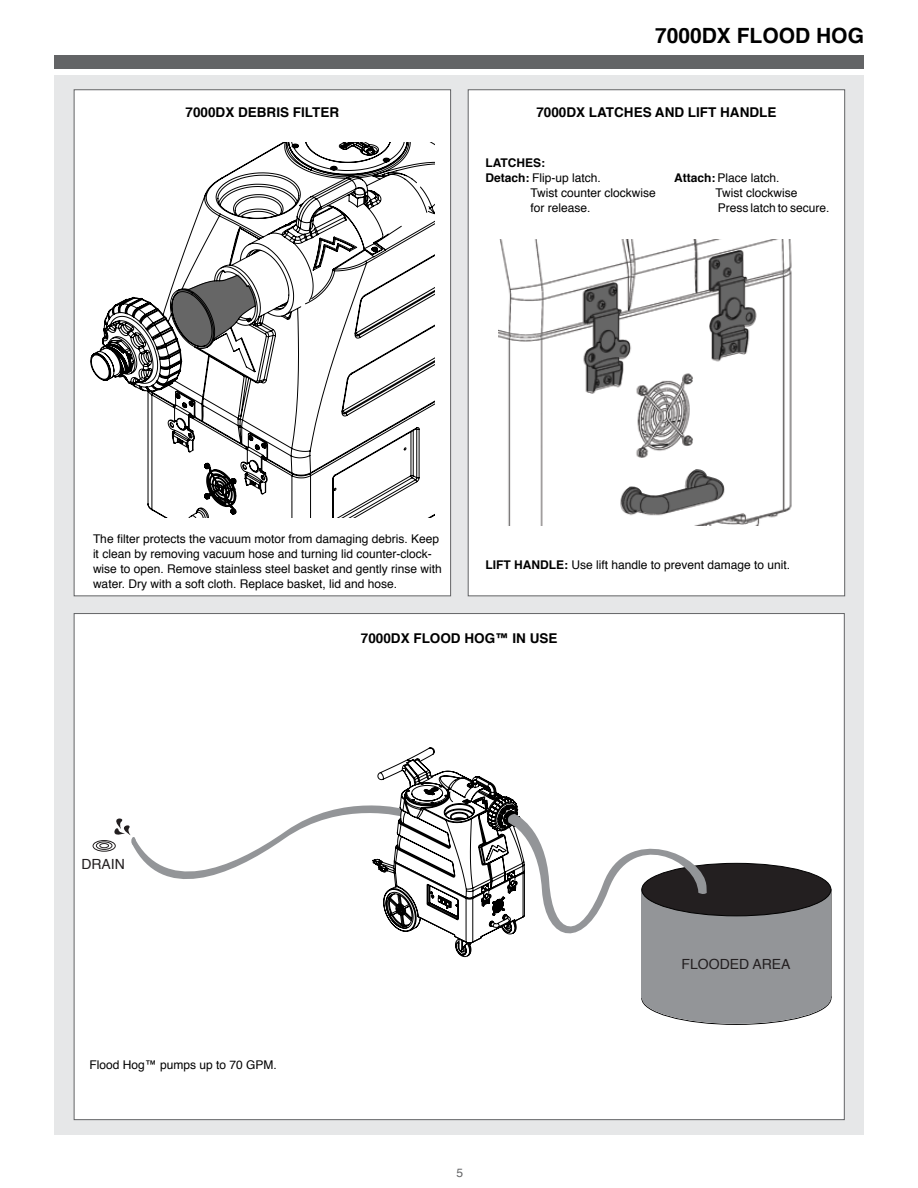
<style>
.page{position:relative;width:918px;height:1188px;background:#fff}
.page>*{position:absolute;margin:0;border:0;box-sizing:border-box;transform-origin:0 0}
.t1{font:700 21px "Helvetica";color:#000}
.t2{font:13.95px "Helvetica";color:#231f20}
.t3{font:700 13.5px "Helvetica";color:#000}
.t4{font:12px/15px "Helvetica";color:#000}
.t5{font:700 12px/15px "Helvetica";color:#000}
.t6{font:12px "Helvetica";color:#636466}
.s1{font-weight:400}
.s2{font-weight:700}
</style>
<div class="page">
<div style="left:54px;top:75px;width:810px;height:1060px;background:#e6e7e8"></div>
<div style="left:74px;top:90px;width:377px;height:506px;background:#fff;border:1px solid #636466"></div>
<div style="left:74px;top:613px;width:770px;height:507px;background:#fff;border:1px solid #636466"></div>
<div style="left:642px;top:889px;width:189px;height:109px;background:#939598"></div>
<div style="left:642px;top:971px;width:189px;height:53px;background:#939598;border-radius:50%"></div>
<div style="left:642px;top:863px;width:189px;height:53px;background:#231f20;border-radius:50%"></div>
<div style="left:642px;top:863px;width:189px;height:53px;border:1px solid #000;border-radius:50%"></div>
<svg style="left:109px;top:748px;width:598px;height:209px"></svg>
<div style="left:93px;top:840px;width:23px;height:12px;border:1px solid #231f20;border-radius:50%"></div>
<div style="left:96px;top:842px;width:16px;height:8px;border:1px solid #231f20;border-radius:50%"></div>
<div style="left:99px;top:843px;width:10px;height:5px;border:1px solid #231f20;border-radius:50%"></div>
<div style="left:468px;top:90px;width:377px;height:506px;background:#fff;border:1px solid #636466"></div>
<img style="left:499px;top:240px;width:293px;height:285px">
<svg style="left:582px;top:281px;width:49px;height:111px"></svg>
<svg style="left:708px;top:249px;width:48px;height:110px"></svg>
<div style="left:54px;top:55px;width:810px;height:13px;background:#636466"></div>
<svg style="left:90px;top:142px;width:345px;height:376px"></svg>
<svg style="left:170px;top:274px;width:87px;height:75px"></svg>
<svg style="left:620px;top:469px;width:106px;height:46px"></svg>
<p class="t3" style="left:186px;top:101px;width:155px">7000DX DEBRIS FILTER</p>
<h1 class="t1" style="left:655px;top:18px;width:208px">7000DX FLOOD HOG</h1>
<p class="t3" style="left:536px;top:101px;width:232px">7000DX LATCHES AND LIFT HANDLE</p>
<p class="t5" style="left:485px;top:156px;width:117px">LATCHES :<br>Detach: <span class="s1">Flip-up latch.</span></p>
<p class="t4" style="left:674px;top:171px;width:107px"><span class="s2">Attach:</span> Place latch.</p>
<p class="t4" style="left:530px;top:186px;width:127px">Twist counter clockwise</p>
<p class="t4" style="left:716px;top:186px;width:84px">Twist clockwise</p>
<p class="t4" style="left:530px;top:201px;width:62px">for release.</p>
<p class="t4" style="left:718px;top:201px;width:113px">Press latch to secure.</p>
<p class="t4" style="left:93px;top:532px;width:350px">The filter protects the vacuum motor from damaging debris. Keep it clean by removing vacuum hose and turning lid counter-clock&shy;wise to open. Remove stainless steel basket and gently rinse with water. Dry with a soft cloth. Replace basket, lid and hose.</p>
<p class="t4" style="left:485px;top:557px;width:306px"><span class="s2">LIFT HANDLE :</span> Use lift handle to prevent damage to unit.</p>
<p class="t3" style="left:361px;top:627px;width:188px">7000DX FLOOD HOG™ IN USE</p>
<p class="t2" style="left:81px;top:853px;width:45px">DRAIN</p>
<p class="t4" style="left:90px;top:1058px;width:189px">Flood Hog™ pumps up to 70 GPM.</p>
<p class="t6" style="left:456px;top:1164px;width:8px">5</p>
<p class="t2" style="left:682px;top:953px;width:110px">FLOODED AREA</p>
</div>
